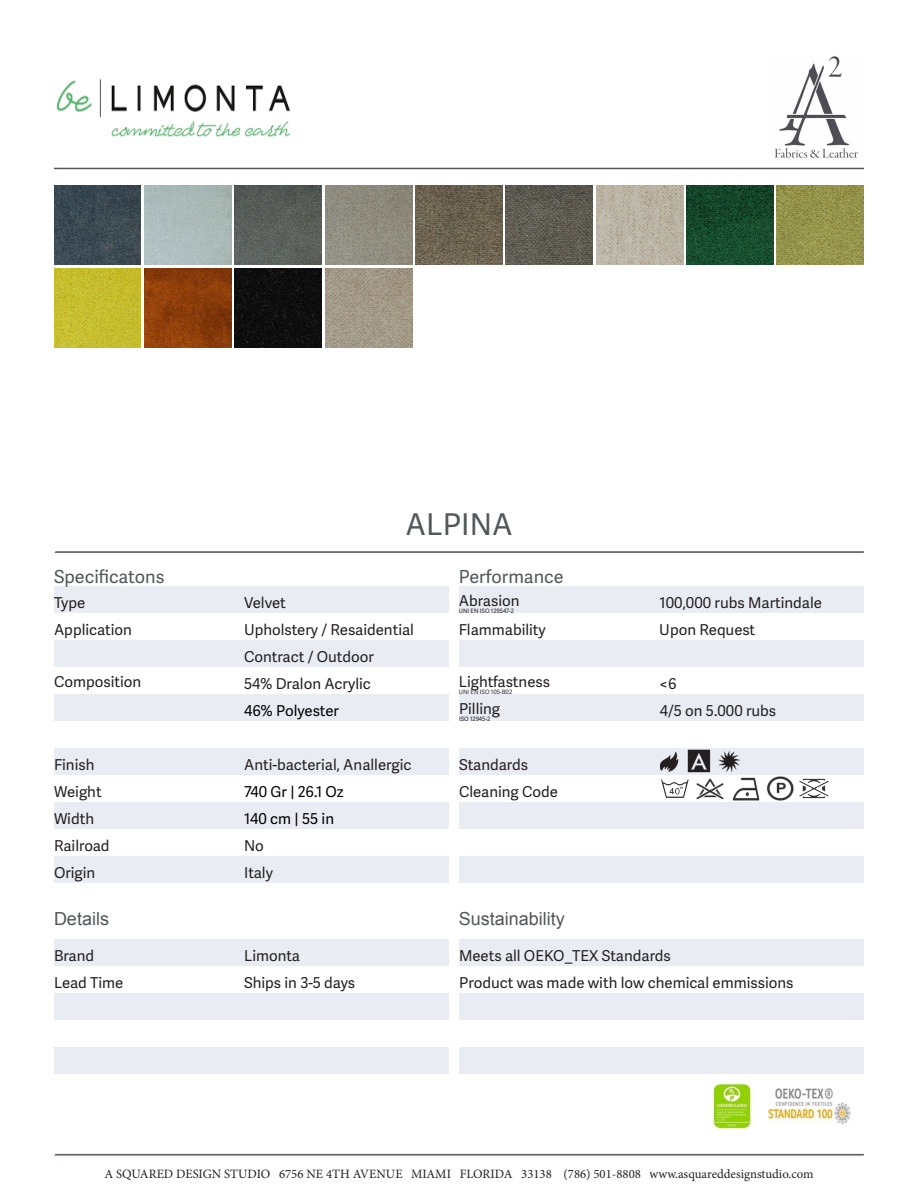
<style>
.page{position:relative;width:918px;height:1188px;background:#fff}
.page>*{position:absolute;margin:0;border:0;box-sizing:border-box;transform-origin:0 0}
.t1{font:30px "Adelle Sans Devanagari";color:#52575a}
.t2{font:18px "Adelle Sans Devanagari";color:#52575a}
.t3{font:18px "Arial";color:#52575a}
.t4{font:15px "Adelle Sans Devanagari";color:#231f20}
.t5{font:15px "Adelle Sans Devanagari";color:#000}
.t6{font:12.75px "Minion Pro";color:#231f20}
.t7{font:6px "Adelle Sans Devanagari";color:#231f20}
</style>
<div class="page">
<img style="left:54px;top:1153px;width:810px;height:3px">
<img style="left:774px;top:56px;width:84px;height:102px">
<img style="left:56px;top:78px;width:235px;height:59px">
<hr style="left:54px;top:168px;width:810px;height:1px;background:#52575a">
<img style="left:54px;top:186px;width:87px;height:78px">
<img style="left:144px;top:186px;width:87px;height:79px">
<img style="left:235px;top:186px;width:87px;height:78px">
<img style="left:325px;top:186px;width:87px;height:79px">
<img style="left:54px;top:268px;width:87px;height:79px">
<img style="left:144px;top:268px;width:87px;height:79px">
<img style="left:235px;top:268px;width:87px;height:79px">
<img style="left:325px;top:268px;width:87px;height:79px">
<img style="left:415px;top:186px;width:87px;height:79px">
<img style="left:506px;top:186px;width:87px;height:79px">
<img style="left:596px;top:186px;width:87px;height:79px">
<img style="left:686px;top:186px;width:87px;height:79px">
<img style="left:777px;top:186px;width:87px;height:79px">
<div style="left:54px;top:586px;width:394px;height:27px;background:#e9ecf3"></div>
<div style="left:459px;top:586px;width:405px;height:27px;background:#e9ecf3"></div>
<div style="left:54px;top:640px;width:394px;height:27px;background:#e9ecf3"></div>
<div style="left:459px;top:640px;width:405px;height:27px;background:#e9ecf3"></div>
<div style="left:54px;top:694px;width:394px;height:27px;background:#e9ecf3"></div>
<div style="left:459px;top:694px;width:405px;height:27px;background:#e9ecf3"></div>
<div style="left:54px;top:748px;width:394px;height:27px;background:#e9ecf3"></div>
<div style="left:459px;top:748px;width:405px;height:27px;background:#e9ecf3"></div>
<div style="left:54px;top:802px;width:394px;height:27px;background:#e9ecf3"></div>
<div style="left:459px;top:802px;width:405px;height:27px;background:#e9ecf3"></div>
<div style="left:54px;top:856px;width:394px;height:27px;background:#e9ecf3"></div>
<div style="left:459px;top:856px;width:405px;height:27px;background:#e9ecf3"></div>
<div style="left:54px;top:939px;width:394px;height:27px;background:#e9ecf3"></div>
<div style="left:459px;top:939px;width:405px;height:27px;background:#e9ecf3"></div>
<div style="left:54px;top:993px;width:394px;height:27px;background:#e9ecf3"></div>
<div style="left:459px;top:993px;width:405px;height:27px;background:#e9ecf3"></div>
<div style="left:54px;top:1047px;width:394px;height:27px;background:#e9ecf3"></div>
<div style="left:459px;top:1047px;width:405px;height:27px;background:#e9ecf3"></div>
<img style="left:768px;top:1089px;width:83px;height:35px">
<img style="left:712px;top:1084px;width:40px;height:44px">
<img style="left:767px;top:776px;width:27px;height:25px">
<img style="left:696px;top:778px;width:28px;height:22px">
<img style="left:661px;top:779px;width:27px;height:19px">
<img style="left:799px;top:778px;width:29px;height:21px">
<img style="left:732px;top:777px;width:28px;height:24px">
<img style="left:687px;top:749px;width:24px;height:24px">
<img style="left:718px;top:750px;width:22px;height:22px">
<img style="left:660px;top:751px;width:19px;height:21px">
<p class="t1" style="left:406px;top:503px;width:109px">ALPINA</p>
<p class="t2" style="left:54px;top:563px;width:112px">Specificatons</p>
<p class="t2" style="left:459px;top:563px;width:106px">Performance</p>
<p class="t4" style="left:54px;top:592px;width:33px">Type</p>
<p class="t4" style="left:54px;top:619px;width:79px">Application</p>
<p class="t4" style="left:54px;top:670px;width:89px">Composition</p>
<p class="t4" style="left:54px;top:754px;width:42px">Finish</p>
<p class="t4" style="left:54px;top:781px;width:49px">Weight</p>
<p class="t4" style="left:54px;top:808px;width:42px">Width</p>
<p class="t4" style="left:54px;top:835px;width:57px">Railroad</p>
<p class="t4" style="left:54px;top:862px;width:43px">Origin</p>
<p class="t4" style="left:244px;top:592px;width:43px">Velvet</p>
<p class="t4" style="left:244px;top:619px;width:171px">Upholstery / Resaidential</p>
<p class="t4" style="left:244px;top:673px;width:128px">54% Dralon Acrylic</p>
<p class="t4" style="left:244px;top:646px;width:131px">Contract / Outdoor</p>
<p class="t5" style="left:244px;top:700px;width:97px">46% Polyester</p>
<p class="t4" style="left:244px;top:754px;width:169px">Anti-bacterial, Anallergic</p>
<p class="t5" style="left:244px;top:781px;width:101px">740 Gr | 26.1 Oz</p>
<p class="t5" style="left:244px;top:808px;width:91px">140 cm | 55 in</p>
<p class="t4" style="left:244px;top:835px;width:21px">No</p>
<p class="t4" style="left:244px;top:862px;width:30px">Italy</p>
<p class="t4" style="left:459px;top:589px;width:62px">Abrasion</p>
<p class="t7" style="left:459px;top:606px;width:57px">UNI EN ISO 129547-2</p>
<p class="t4" style="left:459px;top:619px;width:88px">Flammability</p>
<p class="t4" style="left:459px;top:670px;width:93px">Lightfastness</p>
<p class="t7" style="left:459px;top:687px;width:55px">UNI EN ISO 105-B02</p>
<p class="t4" style="left:459px;top:697px;width:43px">Pilling</p>
<p class="t7" style="left:459px;top:714px;width:33px">ISO 12945-2</p>
<p class="t4" style="left:459px;top:754px;width:71px">Standards</p>
<p class="t4" style="left:459px;top:781px;width:100px">Cleaning Code</p>
<p class="t3" style="left:54px;top:907px;width:57px">Details</p>
<p class="t3" style="left:459px;top:907px;width:108px">Sustainability</p>
<p class="t4" style="left:660px;top:592px;width:164px">100,000 rubs Martindale</p>
<p class="t4" style="left:659px;top:619px;width:98px">Upon Request</p>
<p class="t4" style="left:660px;top:673px;width:19px">&lt;6</p>
<p class="t4" style="left:660px;top:700px;width:118px">4/5 on 5.000 rubs</p>
<p class="t4" style="left:54px;top:945px;width:42px">Brand</p>
<p class="t4" style="left:244px;top:945px;width:57px">Limonta</p>
<p class="t4" style="left:459px;top:945px;width:213px">Meets all OEKO_TEX Standards</p>
<p class="t4" style="left:54px;top:972px;width:71px">Lead Time</p>
<p class="t4" style="left:244px;top:972px;width:113px">Ships in 3-5 days</p>
<p class="t4" style="left:459px;top:972px;width:336px">Product was made with low chemical emmissions</p>
<p class="t6" style="left:104px;top:1165px;width:711px">A SQUARED DESIGN STUDIO 6756 NE 4TH AVENUE MIAMI FLORIDA 33138 (786) 501-8808 www.asquareddesignstudio.com</p>
</div>
